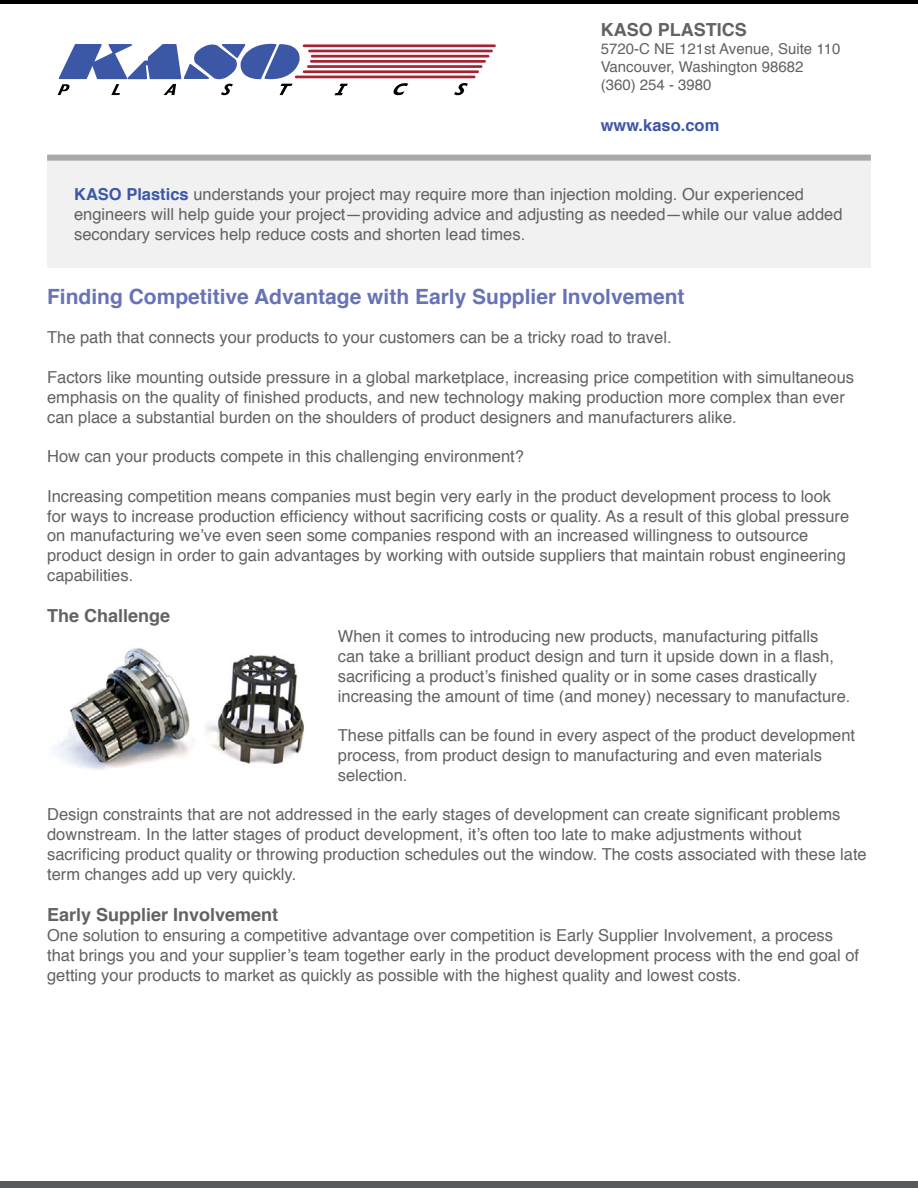
<style>
.page{position:relative;width:918px;height:1188px;background:#fff}
.page>*{position:absolute;margin:0;border:0;box-sizing:border-box;transform-origin:0 0}
.t1{font:700 21px "Helvetica";color:#6873b7}
.t2{font:700 18px "Helvetica";color:#616264}
.t3{font:16.5px/19.8px "Helvetica";color:#616264}
.t4{font:700 16.5px "Helvetica";color:#3d57a7}
.t5{font:15px/18px "Helvetica";color:#616264}
.s1{font-weight:700;color:#3d57a7}
</style>
<div class="page">
<hr style="left:303px;top:44px;width:193px;height:3px;background:#a62333">
<hr style="left:308px;top:50px;width:185px;height:2px;background:#a62333">
<hr style="left:311px;top:55px;width:178px;height:3px;background:#a62333">
<hr style="left:310px;top:60px;width:176px;height:3px;background:#a62333">
<hr style="left:307px;top:65px;width:175px;height:3px;background:#a62333">
<hr style="left:303px;top:70px;width:176px;height:3px;background:#a62333">
<hr style="left:295px;top:76px;width:180px;height:2px;background:#a62333">
<svg style="left:58px;top:44px;width:242px;height:51px"></svg>
<svg style="left:334px;top:84px;width:14px;height:11px"></svg>
<svg style="left:393px;top:83px;width:15px;height:12px"></svg>
<svg style="left:454px;top:83px;width:14px;height:12px"></svg>
<hr style="left:0;top:0;width:918px;height:4px;background:#000">
<div style="left:0;top:1182px;width:918px;height:6px;background:#58595b"></div>
<div style="left:47px;top:161px;width:824px;height:107px;background:#f1f1f2"></div>
<div style="left:47px;top:155px;width:824px;height:6px;background:#a7a9ac"></div>
<img style="left:54px;top:648px;width:251px;height:122px">
<p class="t2" style="left:601px;top:15px;width:148px">KASO PLASTICS</p>
<p class="t5" style="left:601px;top:40px;width:241px">5720-C NE 121st Avenue, Suite 110<br>Vancouver, Washington 98682 (360) 254 - 3980</p>
<p class="t4" style="left:601px;top:112px;width:120px">www.kaso.com</p>
<p class="t3" style="left:74px;top:185px;width:770px"><span class="s1">KASO Plastics</span> understands your project may require more than injection molding. Our experienced engineers will help guide your project—providing advice and adjusting as needed—while our value added secondary services help reduce costs and shorten lead times.</p>
<p class="t1" style="left:47px;top:279px;width:639px">Finding Competitive Advantage with Early Supplier Involvement</p>
<p class="t3" style="left:47px;top:328px;width:626px">The path that connects your products to your customers can be a tricky road to travel.</p>
<p class="t3" style="left:47px;top:368px;width:808px">Factors like mounting outside pressure in a global marketplace, increasing price competition with simultaneous emphasis on the quality of finished products, and new technology making production more complex than ever can place a substantial burden on the shoulders of product designers and manufacturers alike.</p>
<p class="t3" style="left:47px;top:447px;width:478px">How can your products compete in this challenging environment?</p>
<p class="t3" style="left:47px;top:487px;width:804px">Increasing competition means companies must begin very early in the product development process to look for ways to increase production efficiency without sacrificing costs or quality. As a result of this global pressure on manufacturing we’ve even seen some companies respond with an increased willingness to outsource product design in order to gain advantages by working with outside suppliers that maintain robust engineering capabilities.</p>
<p class="t2" style="left:47px;top:601px;width:125px">The Challenge</p>
<p class="t3" style="left:338px;top:627px;width:514px">When it comes to introducing new products, manufacturing pitfalls<br>can take a brilliant product design and turn it upside down in a flash, sacrificing a product’s finished quality or in some cases drastically increasing the amount of time (and money) necessary to manufacture.</p>
<p class="t3" style="left:338px;top:726px;width:519px">These pitfalls can be found in every aspect of the product development process, from product design to manufacturing and even materials selection.</p>
<p class="t3" style="left:47px;top:805px;width:821px">Design constraints that are not addressed in the early stages of development can create significant problems downstream. In the latter stages of product development, it’s often too late to make adjustments without sacrificing product quality or throwing production schedules out the window. The costs associated with these late term changes add up very quickly.</p>
<p class="t2" style="left:47px;top:900px;width:233px">Early Supplier Involvement</p>
<p class="t3" style="left:47px;top:926px;width:814px">One solution to ensuring a competitive advantage over competition is Early Supplier Involvement, a process that brings you and your supplier’s team together early in the product development process with the end goal of getting your products to market as quickly as possible with the highest quality and lowest costs.</p>
</div>
